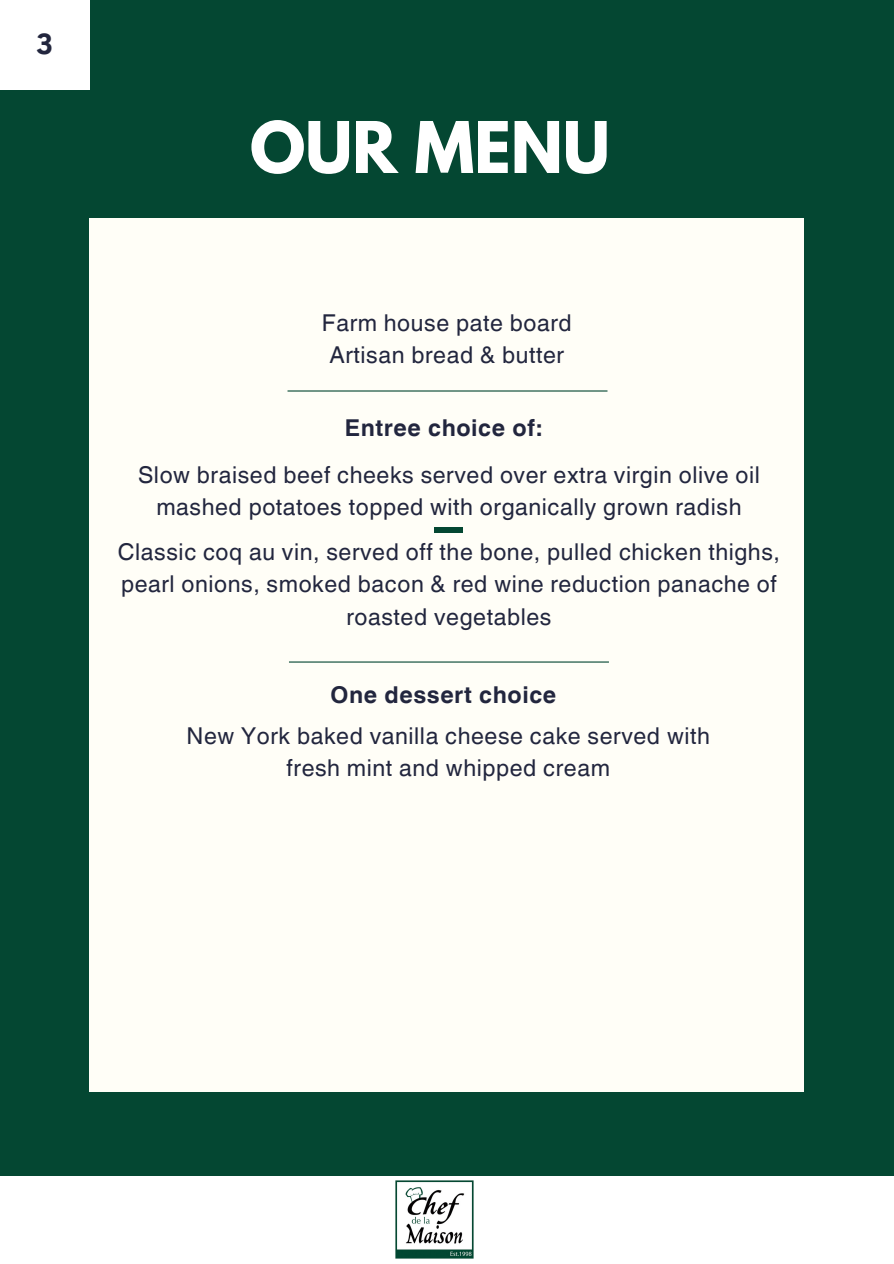
<style>
.page{position:relative;width:894px;height:1264px;background:#fff}
.page>*{position:absolute;margin:0;border:0;box-sizing:border-box;transform-origin:0 0}
.t1{font:700 63px "League Spartan";color:#fff}
.t2{font:700 27px "Nourd";color:#22263e}
.t3{font:23.25px/32.1px "Helvetica World";letter-spacing:.025em;color:#22263e;text-align:center}
.t4{font:700 23.25px "Helvetica World";letter-spacing:.025em;color:#22263e}
</style>
<div class="page">
<div style="left:0;top:0;width:893px;height:1263px;background:#044732"></div>
<div style="left:89px;top:218px;width:715px;height:873px;background:#fffef7"></div>
<hr style="left:287px;top:390px;width:320px;height:1px;background:#044732">
<div style="left:0;top:0;width:89px;height:89px;background:#fff"></div>
<hr style="left:289px;top:661px;width:319px;height:1px;background:#044732">
<div style="left:434px;top:526px;width:28px;height:6px;background:#044732"></div>
<div style="left:0;top:1175px;width:893px;height:88px;background:#fff"></div>
<img style="left:395px;top:1180px;width:78px;height:78px">
<p class="t2" style="left:36px;top:27px;width:19px">3</p>
<p class="t1" style="left:250px;top:116px;width:361px">OUR MENU</p>
<p class="t3" style="left:322px;top:307px;width:251px">Farm house pate board</p>
<h1 class="t3" style="left:329px;top:339px;width:236px">Artisan bread &amp; butter</h1>
<h2 class="t4" style="left:344px;top:408px;width:199px">Entree choice of:</h2>
<p class="t3" style="left:138px;top:458px;width:623px">Slow braised beef cheeks served over extra virgin olive oil mashed potatoes topped with organically grown radish</p>
<p class="t3" style="left:118px;top:536px;width:663px">Classic coq au vin, served off the bone, pulled chicken thighs, pearl onions, smoked bacon &amp; red wine reduction panache of roasted vegetables</p>
<h2 class="t4" style="left:330px;top:676px;width:227px">One dessert choice</h2>
<p class="t3" style="left:186px;top:719px;width:524px">New York baked vanilla cheese cake served with</p>
<p class="t3" style="left:286px;top:751px;width:325px">fresh mint and whipped cream</p>
</div>
